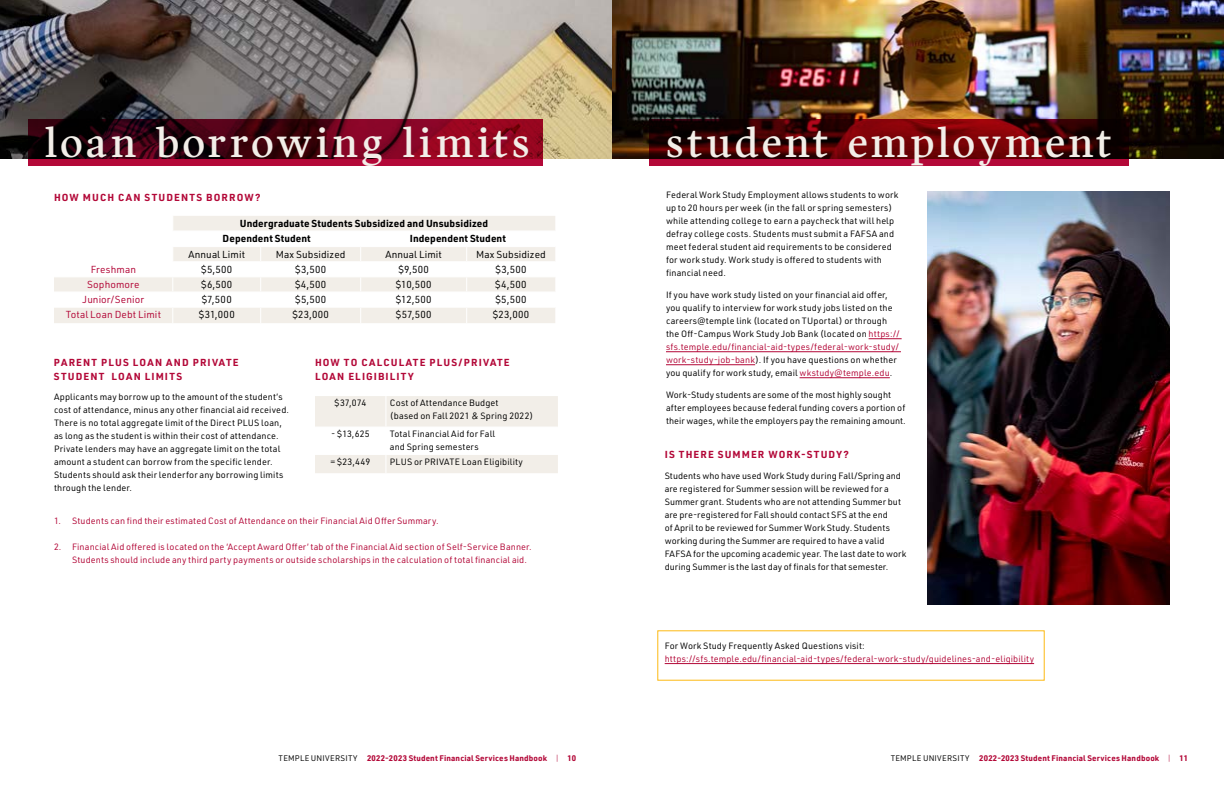
<style>
.page{position:relative;width:1224px;height:792px;background:#fff}
.page>*{position:absolute;margin:0;border:0;box-sizing:border-box;transform-origin:0 0}
.t1{font:42px "Harfang";letter-spacing:.08em;color:#f2eee8}
.t2{font:700 10px/14px "URWDIN";letter-spacing:.12em;color:#b30838}
.t3{font:10px "URWDIN";letter-spacing:.025em;color:#000}
.t4{font:700 10px/15.1px "URWDIN";letter-spacing:.01em;color:#000}
.t5{font:10px "URWDIN";letter-spacing:.01em;color:#b30838}
.t6{font:10px "URWDIN";letter-spacing:.005em;color:#000}
.t7{font:9px/13px "URWDIN";letter-spacing:.015em;color:#000}
.t8{font:9px/13px "URWDIN";letter-spacing:.015em;color:#b30838}
.t9{font:700 8px "URWDIN";letter-spacing:.02em;color:#b30838}
.s1{color:#b30838}
.s2{font-weight:400;color:#000}
.s3{font-weight:300}
</style>
<div class="page">
<img style="left:0;top:0;width:1224px;height:158px">
<svg style="left:173px;top:216px;width:382px;height:107px;fill:#f2eee8"></svg>
<hr style="left:172px;top:231px;width:89px;height:1px;background:#fff">
<hr style="left:261px;top:231px;width:100px;height:1px;background:#fff">
<hr style="left:361px;top:231px;width:106px;height:1px;background:#fff">
<hr style="left:467px;top:231px;width:88px;height:1px;background:#fff">
<hr style="left:173px;top:246px;width:88px;height:1px;background:#fff">
<hr style="left:261px;top:246px;width:100px;height:1px;background:#fff">
<hr style="left:361px;top:246px;width:106px;height:1px;background:#fff">
<hr style="left:467px;top:246px;width:88px;height:1px;background:#fff">
<hr style="left:173px;top:261px;width:88px;height:1px;background:#fff">
<hr style="left:261px;top:261px;width:100px;height:1px;background:#fff">
<hr style="left:361px;top:261px;width:106px;height:1px;background:#fff">
<hr style="left:467px;top:261px;width:88px;height:1px;background:#fff">
<hr style="left:173px;top:276px;width:88px;height:1px;background:#fff">
<hr style="left:261px;top:276px;width:100px;height:1px;background:#fff">
<hr style="left:361px;top:276px;width:106px;height:1px;background:#fff">
<hr style="left:467px;top:276px;width:88px;height:1px;background:#fff">
<hr style="left:173px;top:292px;width:88px;height:1px;background:#fff">
<hr style="left:261px;top:292px;width:100px;height:1px;background:#fff">
<hr style="left:361px;top:292px;width:106px;height:1px;background:#fff">
<hr style="left:467px;top:292px;width:88px;height:1px;background:#fff">
<hr style="left:173px;top:307px;width:88px;height:1px;background:#fff">
<svg style="left:54px;top:277px;width:118px;height:46px"></svg>
<hr style="left:261px;top:307px;width:100px;height:1px;background:#fff">
<svg style="left:260px;top:247px;width:1px;height:76px"></svg>
<hr style="left:361px;top:307px;width:106px;height:1px;background:#fff">
<svg style="left:360px;top:232px;width:1px;height:91px"></svg>
<hr style="left:467px;top:307px;width:88px;height:1px;background:#fff">
<svg style="left:466px;top:247px;width:1px;height:76px"></svg>
<svg style="left:315px;top:396px;width:243px;height:77px"></svg>
<svg style="left:649px;top:120px;width:479px;height:46px;background:#5a020b"></svg>
<svg style="left:28px;top:120px;width:514px;height:46px;background:#610319"></svg>
<hr style="left:869px;top:338px;width:33px;height:1px;background:#b30838">
<hr style="left:666px;top:351px;width:235px;height:1px;background:#b30838">
<hr style="left:666px;top:364px;width:89px;height:1px;background:#b30838">
<hr style="left:800px;top:377px;width:90px;height:1px;background:#b30838">
<hr style="left:665px;top:663px;width:369px;height:1px;background:#b30838">
<img style="left:927px;top:191px;width:243px;height:414px">
<h1 class="t1" style="left:45px;top:118px;width:487px">loan borrowing limits</h1>
<h1 class="t1" style="left:666px;top:118px;width:448px">student employment</h1>
<p class="t7" style="left:666px;top:188px;width:234px">Federal Work Study Employment allows students to work up to 20 hours per week (in the fall or spring semesters) while attending college to earn a paycheck that will help defray college costs. Students must submit a FAFSA and meet federal student aid requirements to be considered for work study. Work study is offered to students with financial need.</p>
<p class="t7" style="left:666px;top:288px;width:235px">If you have work study listed on your financial aid offer, you qualify to interview for work study jobs listed on the careers@temple link (located on TUportal) or through the Off-Campus Work Study Job Bank (located on <span class="s1">https:// sfs.temple.edu/financial-aid-types/federal-work-study/ work-study-job-bank</span>). If you have questions on whether you qualify for work study, email <span class="s1">wkstudy@temple.edu</span>.</p>
<p class="t7" style="left:666px;top:388px;width:241px">Work-Study students are some of the most highly sought after employees because federal funding covers a portion of their wages, while the employers pay the remaining amount.</p>
<p class="t2" style="left:665px;top:447px;width:186px">IS THERE SUMMER WORK-STUDY?</p>
<p class="t7" style="left:665px;top:469px;width:243px">Students who have used Work Study during Fall/Spring and are registered for Summer session will be reviewed for a Summer grant. Students who are not attending Summer but are pre-registered for Fall should contact SFS at the end<br>of April to be reviewed for Summer Work Study. Students working during the Summer are required to have a valid FAFSA for the upcoming academic year. The last date to work during Summer is the last day of finals for that semester.</p>
<p class="t2" style="left:54px;top:190px;width:208px">HOW MUCH CAN STUDENTS BORROW?</p>
<p class="t4" style="left:223px;top:215px;width:267px;text-indent:17px">Undergraduate Students Subsidized and Unsubsidized<br>Dependent Student</p>
<p class="t4" style="left:410px;top:231px;width:98px">Independent Student</p>
<p class="t6" style="left:188px;top:248px;width:58px">Annual Limit</p>
<p class="t3" style="left:276px;top:248px;width:71px">Max Subsidized</p>
<p class="t6" style="left:385px;top:248px;width:58px">Annual Limit</p>
<p class="t3" style="left:476px;top:248px;width:71px">Max Subsidized</p>
<p class="t5" style="left:91px;top:263px;width:47px">Freshman</p>
<p class="t3" style="left:201px;top:263px;width:33px">$5,500</p>
<p class="t3" style="left:295px;top:263px;width:33px">$3,500</p>
<p class="t3" style="left:399px;top:263px;width:32px">$9,500</p>
<p class="t3" style="left:495px;top:263px;width:33px">$3,500</p>
<p class="t5" style="left:87px;top:278px;width:54px">Sophomore</p>
<p class="t3" style="left:201px;top:278px;width:33px">$6,500</p>
<p class="t3" style="left:295px;top:278px;width:33px">$4,500</p>
<p class="t3" style="left:396px;top:278px;width:37px">$10,500</p>
<p class="t3" style="left:495px;top:278px;width:33px">$4,500</p>
<p class="t5" style="left:83px;top:293px;width:63px">Junior/Senior</p>
<p class="t3" style="left:202px;top:293px;width:32px">$7,500</p>
<p class="t3" style="left:295px;top:293px;width:33px">$5,500</p>
<p class="t3" style="left:396px;top:293px;width:37px">$12,500</p>
<p class="t3" style="left:495px;top:293px;width:33px">$5,500</p>
<p class="t5" style="left:66px;top:308px;width:97px">Total Loan Debt Limit</p>
<p class="t3" style="left:199px;top:308px;width:38px">$31,000</p>
<p class="t3" style="left:292px;top:308px;width:38px">$23,000</p>
<p class="t3" style="left:396px;top:308px;width:37px">$57,500</p>
<p class="t3" style="left:493px;top:308px;width:38px">$23,000</p>
<p class="t2" style="left:54px;top:355px;width:186px">PARENT PLUS LOAN AND PRIVATE<br>STUDENT LOAN LIMITS</p>
<p class="t7" style="left:54px;top:390px;width:237px">Applicants may borrow up to the amount of the student’s cost of attendance, minus any other financial aid received.<br>There is no total aggregate limit of the Direct PLUS loan, as long as the student is within their cost of attendance.<br>Private lenders may have an aggregate limit on the total amount a student can borrow from the specific lender.<br>Students should ask their lenderfor any borrowing limits through the lender.</p>
<p class="t2" style="left:315px;top:355px;width:196px">HOW TO CALCULATE PLUS/PRIVATE<br>LOAN ELIGIBILITY</p>
<p class="t7" style="left:335px;top:397px;width:33px">$37,074</p>
<p class="t7" style="left:390px;top:397px;width:145px">Cost of Attendance Budget<br>(based on Fall 2021 &amp; Spring 2022)</p>
<p class="t7" style="left:331px;top:428px;width:40px">- $13,625</p>
<p class="t7" style="left:390px;top:428px;width:107px">Total Financial Aid for Fall and Spring semesters</p>
<p class="t7" style="left:331px;top:455px;width:41px">= $23,449</p>
<p class="t7" style="left:390px;top:455px;width:135px">PLUS or PRIVATE Loan Eligibility</p>
<p class="t8" style="left:54px;top:514px;width:386px">1. Students can find their estimated Cost of Attendance on their Financial Aid Offer Summary.</p>
<p class="t8" style="left:72px;top:540px;width:461px;text-indent:-18px">2. Financial Aid offered is located on the ‘Accept Award Offer’ tab of the Financial Aid section of Self-Service Banner.<br>Students should include any third party payments or outside scholarships in the calculation of total financial aid.</p>
<p class="t7" style="left:665px;top:639px;width:202px">For Work Study Frequently Asked Questions visit:</p>
<p class="t8" style="left:665px;top:652px;width:371px">https://sfs.temple.edu/financial-aid-types/federal-work-study/guidelines-and-eligibility</p>
<p class="t9" style="left:279px;top:752px;width:299px"><span class="s2">TEMPLE UNIVERSITY</span> 2022-2023 Student Financial Services Handbook <span class="s3">|</span> 10</p>
<p class="t9" style="left:891px;top:752px;width:299px"><span class="s2">TEMPLE UNIVERSITY</span> 2022-2023 Student Financial Services Handbook <span class="s3">|</span> 11</p>
</div>
